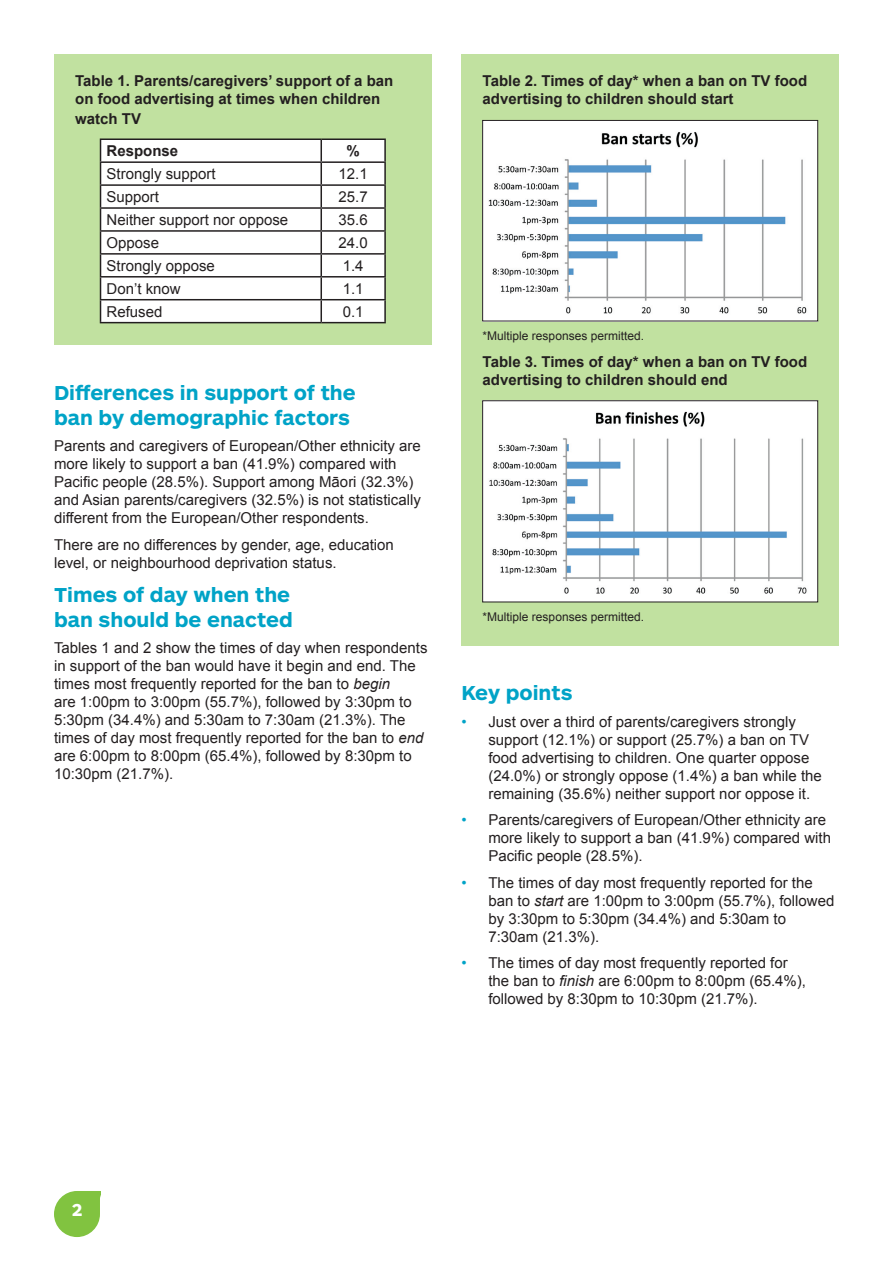
<style>
.page{position:relative;width:893px;height:1263px;background:#fff}
.page>*{position:absolute;margin:0;border:0;box-sizing:border-box;transform-origin:0 0}
.Blue_Heading{font:700 21px/25.2px "ARS Maquette Pro";color:#00a3c7}
.t1{font:700 18px "ARS Maquette Pro";color:#fff}
.Body_Copy{font:15px/18px "Arial";color:#231f20}
.Figure_and_Table_hea{font:700 15px/18px "Arial";color:#231f20}
.Body_Copy-2{font:700 15px "Arial";color:#231f20}
.Body_Copy-3{font:12px "Arial";color:#231f20}
.s1{font-style:italic}
.s2{color:#00a3c7}
</style>
<div class="page">
<div style="left:54px;top:54px;width:378px;height:290px;background:#c1e1a0"></div>
<div style="left:101px;top:140px;width:284px;height:182px;background:#fff"></div>
<div style="left:461px;top:54px;width:378px;height:591px;background:#c1e1a0"></div>
<svg style="left:54px;top:1191px;width:47px;height:46px"></svg>
<hr style="left:100px;top:138px;width:221px;height:2px;background:#231f20">
<hr style="left:321px;top:138px;width:65px;height:2px;background:#231f20">
<hr style="left:320px;top:140px;width:2px;height:21px;background:#231f20">
<hr style="left:384px;top:140px;width:2px;height:21px;background:#231f20">
<hr style="left:100px;top:161px;width:221px;height:2px;background:#231f20">
<hr style="left:321px;top:161px;width:65px;height:2px;background:#231f20">
<hr style="left:320px;top:163px;width:2px;height:21px;background:#231f20">
<hr style="left:384px;top:163px;width:2px;height:21px;background:#231f20">
<hr style="left:100px;top:184px;width:221px;height:2px;background:#231f20">
<hr style="left:321px;top:184px;width:65px;height:2px;background:#231f20">
<hr style="left:320px;top:186px;width:2px;height:21px;background:#231f20">
<hr style="left:384px;top:186px;width:2px;height:21px;background:#231f20">
<hr style="left:100px;top:207px;width:221px;height:2px;background:#231f20">
<hr style="left:321px;top:207px;width:65px;height:2px;background:#231f20">
<hr style="left:320px;top:209px;width:2px;height:21px;background:#231f20">
<hr style="left:384px;top:209px;width:2px;height:21px;background:#231f20">
<hr style="left:100px;top:230px;width:221px;height:2px;background:#231f20">
<hr style="left:321px;top:230px;width:65px;height:2px;background:#231f20">
<hr style="left:320px;top:232px;width:2px;height:21px;background:#231f20">
<hr style="left:384px;top:232px;width:2px;height:21px;background:#231f20">
<hr style="left:100px;top:253px;width:221px;height:2px;background:#231f20">
<hr style="left:321px;top:253px;width:65px;height:2px;background:#231f20">
<hr style="left:320px;top:255px;width:2px;height:21px;background:#231f20">
<hr style="left:384px;top:255px;width:2px;height:21px;background:#231f20">
<hr style="left:100px;top:276px;width:221px;height:2px;background:#231f20">
<hr style="left:321px;top:276px;width:65px;height:2px;background:#231f20">
<hr style="left:320px;top:278px;width:2px;height:21px;background:#231f20">
<hr style="left:384px;top:278px;width:2px;height:21px;background:#231f20">
<hr style="left:100px;top:299px;width:221px;height:1px;background:#231f20">
<svg style="left:100px;top:140px;width:1px;height:182px"></svg>
<hr style="left:321px;top:299px;width:65px;height:1px;background:#231f20">
<hr style="left:320px;top:300px;width:2px;height:22px;background:#231f20">
<hr style="left:384px;top:300px;width:2px;height:22px;background:#231f20">
<hr style="left:100px;top:322px;width:221px;height:1px;background:#231f20">
<hr style="left:321px;top:322px;width:65px;height:1px;background:#231f20">
<img style="left:484px;top:122px;width:332px;height:197px">
<div style="left:482px;top:120px;width:336px;height:201px;border:1px solid #231f20"></div>
<img style="left:484px;top:403px;width:332px;height:197px">
<div style="left:482px;top:401px;width:336px;height:201px;border:1px solid #231f20"></div>
<p class="Figure_and_Table_hea" style="left:75px;top:72px;width:320px">Table 1. Parents/caregivers’ support of a ban on food advertising at times when children</p>
<p class="Figure_and_Table_hea" style="left:75px;top:110px;width:67px">watch TV</p>
<p class="Body_Copy-2" style="left:107px;top:141px;width:73px">Response</p>
<p class="Body_Copy-2" style="left:346px;top:141px;width:15px">%</p>
<p class="Body_Copy" style="left:107px;top:165px;width:111px">Strongly support</p>
<p class="Body_Copy" style="left:339px;top:165px;width:31px">12.1</p>
<p class="Body_Copy" style="left:107px;top:188px;width:54px">Support</p>
<p class="Body_Copy" style="left:339px;top:188px;width:31px">25.7</p>
<p class="Body_Copy" style="left:107px;top:211px;width:183px">Neither support nor oppose</p>
<p class="Body_Copy" style="left:339px;top:211px;width:31px">35.6</p>
<p class="Body_Copy" style="left:107px;top:234px;width:54px">Oppose</p>
<p class="Body_Copy" style="left:339px;top:234px;width:31px">24.0</p>
<p class="Body_Copy" style="left:107px;top:257px;width:110px">Strongly oppose</p>
<p class="Body_Copy" style="left:343px;top:257px;width:22px">1.4</p>
<p class="Body_Copy" style="left:107px;top:280px;width:76px">Don’t know</p>
<p class="Body_Copy" style="left:343px;top:280px;width:22px">1.1</p>
<p class="Body_Copy" style="left:107px;top:302px;width:57px">Refused</p>
<p class="Body_Copy" style="left:343px;top:302px;width:22px">0.1</p>
<p class="Blue_Heading" style="left:54px;top:379px;width:303px">Differences in support of the ban by demographic factors</p>
<p class="Body_Copy" style="left:54px;top:437px;width:368px">Parents and caregivers of European/Other ethnicity are more likely to support a ban (41.9%) compared with Pacific people (28.5%). Support among Māori (32.3%) and Asian parents/caregivers (32.5%) is not statistically different from the European/Other respondents.</p>
<p class="Body_Copy" style="left:54px;top:536px;width:341px">There are no differences by gender, age, education level, or neighbourhood deprivation status.</p>
<p class="Blue_Heading" style="left:54px;top:580px;width:240px">Times of day when the ban should be enacted</p>
<p class="Body_Copy" style="left:54px;top:639px;width:375px">Tables 1 and 2 show the times of day when respondents in support of the ban would have it begin and end. The times most frequently reported for the ban to <span class="s1">begin<br></span>are 1:00pm to 3:00pm (55.7%), followed by 3:30pm to 5:30pm (34.4%) and 5:30am to 7:30am (21.3%). The times of day most frequently reported for the ban to <span class="s1">end </span>are 6:00pm to 8:00pm (65.4%), followed by 8:30pm to 10:30pm (21.7%).</p>
<p class="Figure_and_Table_hea" style="left:483px;top:72px;width:326px">Table 2. Times of day* when a ban on TV food advertising to children should start</p>
<p class="Body_Copy-3" style="left:483px;top:328px;width:163px">*Multiple responses permitted.</p>
<p class="Figure_and_Table_hea" style="left:483px;top:353px;width:326px">Table 3. Times of day* when a ban on TV food advertising to children should end</p>
<p class="Body_Copy-3" style="left:483px;top:609px;width:163px">*Multiple responses permitted.</p>
<p class="Blue_Heading" style="left:461px;top:679px;width:113px">Key points</p>
<p class="Body_Copy" style="left:488px;top:713px;width:335px;text-indent:-27px"><span class="s2">•</span> Just over a third of parents/caregivers strongly support (12.1%) or support (25.7%) a ban on TV food advertising to children. One quarter oppose (24.0%) or strongly oppose (1.4%) a ban while the remaining (35.6%) neither support nor oppose it.</p>
<p class="Body_Copy" style="left:488px;top:811px;width:344px;text-indent:-27px"><span class="s2">•</span> Parents/caregivers of European/Other ethnicity are more likely to support a ban (41.9%) compared with<br>Pacific people (28.5%).</p>
<p class="Body_Copy" style="left:488px;top:874px;width:348px;text-indent:-27px"><span class="s2">•</span> The times of day most frequently reported for the ban to <span class="s1">start</span> are 1:00pm to 3:00pm (55.7%), followed by 3:30pm to 5:30pm (34.4%) and 5:30am to 7:30am (21.3%).</p>
<p class="Body_Copy" style="left:488px;top:954px;width:319px;text-indent:-27px"><span class="s2">•</span> The times of day most frequently reported for the ban to <span class="s1">finish</span> are 6:00pm to 8:00pm (65.4%), followed by 8:30pm to 10:30pm (21.7%).</p>
<p class="t1" style="left:72px;top:1198px;width:12px">2</p>
</div>
